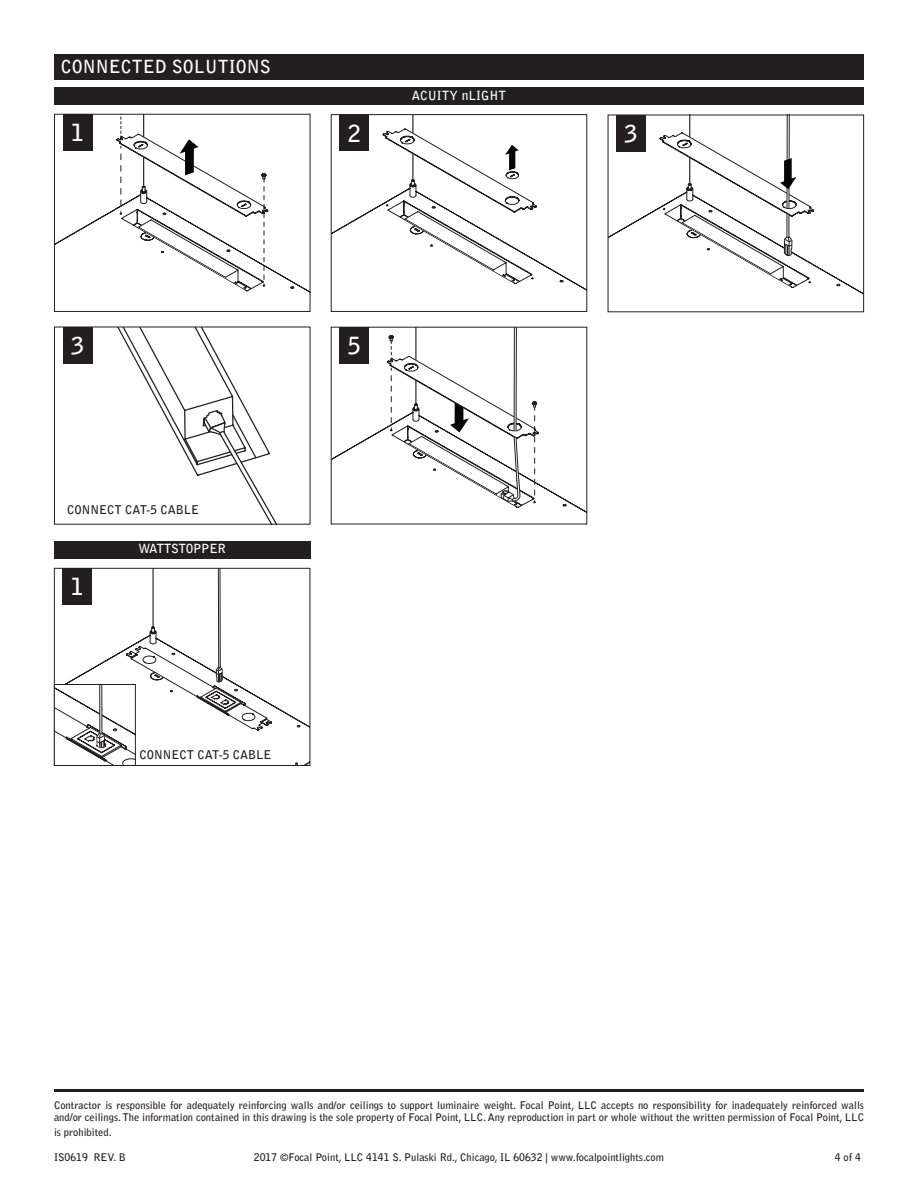
<style>
.page{position:relative;width:918px;height:1188px;background:#fff}
.page>*{position:absolute;margin:0;border:0;box-sizing:border-box;transform-origin:0 0}
.t1{font:700 23.55px "Bell Gothic Std";color:#fff}
.t2{font:700 18px "Bell Gothic Std";color:#fff}
.t3{font:700 12.6px "Bell Gothic Std";color:#fff}
.t4{font:700 12.6px "Bell Gothic Std";letter-spacing:-.03em;color:#fff}
.t5{font:700 12px "Bell Gothic Std";color:#231f20}
.t6{font:700 10.5px/12.6px "Bell Gothic Std";color:#231f20}
.s1{font-size:13.5px}
</style>
<div class="page">
<hr style="left:54px;top:1089px;width:810px;height:3px;background:#231f20">
<svg style="left:56px;top:116px;width:252px;height:176px"></svg>
<div style="left:54px;top:114px;width:256px;height:198px;border:1px solid #231f20"></div>
<div style="left:63px;top:114px;width:29px;height:37px;background:#231f20"></div>
<svg style="left:54px;top:568px;width:256px;height:197px"></svg>
<div style="left:54px;top:684px;width:82px;height:82px;border:1px solid #231f20"></div>
<div style="left:139px;top:749px;width:133px;height:12px;background:#fff"></div>
<div style="left:54px;top:54px;width:810px;height:25px;background:#231f20"></div>
<div style="left:54px;top:88px;width:810px;height:17px;background:#231f20"></div>
<div style="left:54px;top:541px;width:256px;height:17px;background:#231f20"></div>
<svg style="left:63px;top:329px;width:214px;height:194px"></svg>
<div style="left:63px;top:327px;width:29px;height:36px;background:#231f20"></div>
<div style="left:60px;top:501px;width:147px;height:17px;background:#fff"></div>
<hr style="left:412px;top:115px;width:1px;height:66px;background:#231f20">
<svg style="left:333px;top:128px;width:252px;height:162px"></svg>
<div style="left:331px;top:114px;width:256px;height:198px;border:1px solid #231f20"></div>
<div style="left:339px;top:115px;width:30px;height:36px;background:#231f20"></div>
<svg style="left:610px;top:117px;width:252px;height:177px"></svg>
<div style="left:616px;top:115px;width:30px;height:36px;background:#231f20"></div>
<svg style="left:333px;top:329px;width:252px;height:183px"></svg>
<div style="left:339px;top:327px;width:30px;height:36px;background:#231f20"></div>
<p class="t2" style="left:61px;top:56px;width:13px">CONNECTED</p>
<p class="t2" style="left:172px;top:56px;width:12px">SOL</p>
<p class="t2" style="left:205px;top:56px;width:25px">UTIONS</p>
<p class="t1" style="left:71px;top:118px;width:15px">1</p>
<p class="t1" style="left:71px;top:331px;width:15px">3</p>
<p class="t5" style="left:67px;top:502px;width:133px">CONNECT CAT-5 CABLE</p>
<p class="t1" style="left:71px;top:572px;width:15px">1</p>
<p class="t4" style="left:139px;top:541px;width:89px">WATTSTOPPER</p>
<p class="t5" style="left:140px;top:748px;width:133px">CONNECT CAT-5 CABLE</p>
<p class="t3" style="left:412px;top:88px;width:96px">ACU ITY <span class="s1">n</span>LIGHT</p>
<p class="t1" style="left:348px;top:119px;width:15px">2</p>
<p class="t1" style="left:625px;top:119px;width:15px">3</p>
<p class="t1" style="left:348px;top:331px;width:15px">5</p>
<p class="t6" style="left:54px;top:1099px;width:812px">Contractor is responsible for adequately reinforcing walls and/or ceilings to support luminaire weight. Focal Point, LLC accepts no responsibility for inadequately reinforced walls and/or ceilings. The information contained in this drawing is the sole property of Focal Point, LLC. Any reproduction in part or whole without the written permission of Focal Point, LLC</p>
<p class="t6" style="left:54px;top:1126px;width:59px">is prohibited.</p>
<p class="t6" style="left:54px;top:1151px;width:73px">IS0619 REV. B</p>
<p class="t6" style="left:254px;top:1151px;width:412px">2017 ©Focal Point, LLC 4141 S. Pulaski Rd., Chicago, IL 60632 | www.focalpointlights.com</p>
<p class="t6" style="left:835px;top:1151px;width:28px">4 of 4</p>
</div>
